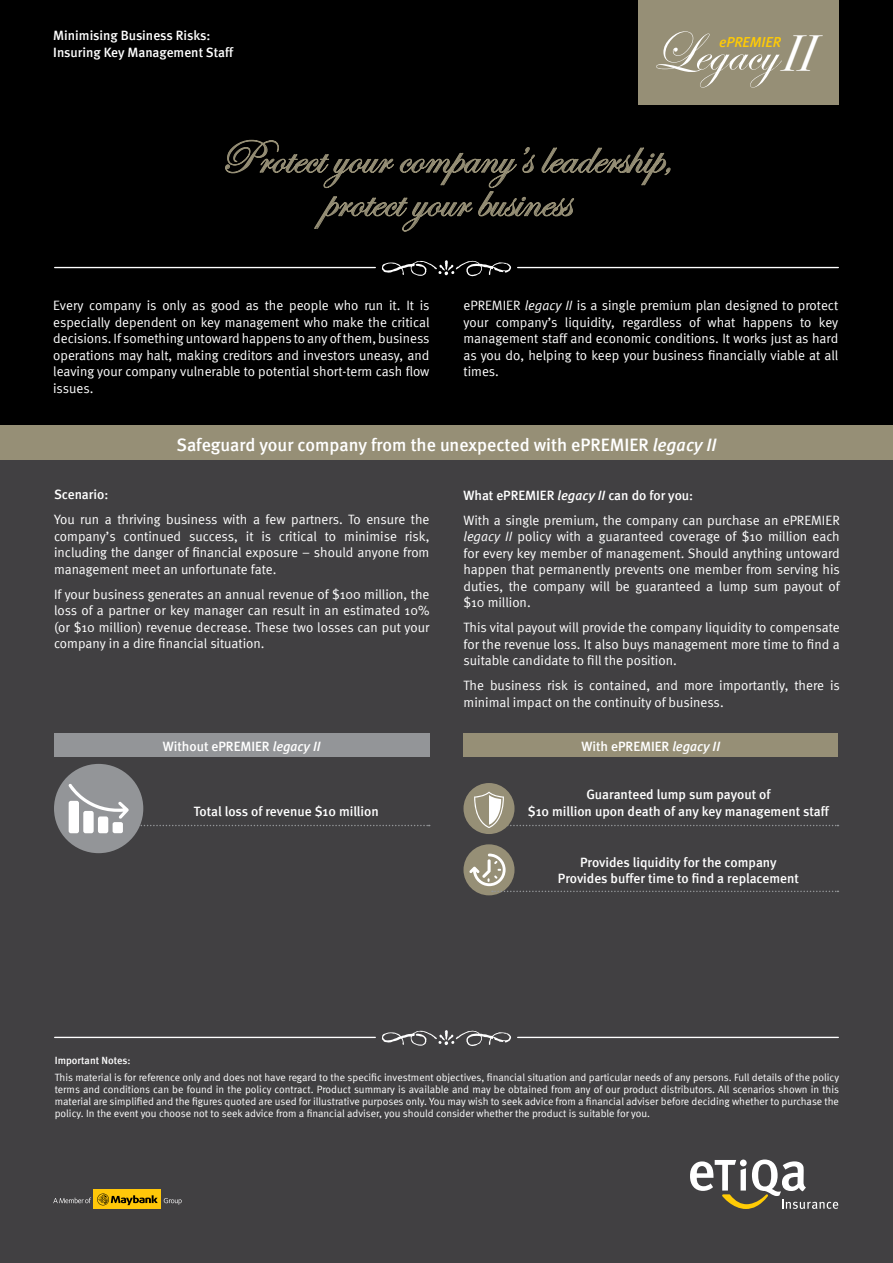
<style>
.page{position:relative;width:893px;height:1263px;background:#fff}
.page>*{position:absolute;margin:0;border:0;box-sizing:border-box;transform-origin:0 0}
.t1{font:56.25px "Edwardian Script ITC";color:#fff}
.t2{font:48px/43.5px "Edwardian Script ITC";color:#968f76;text-align:center}
.t3{font:500 18px "Meta";color:#fff}
.t4{font:italic 500 14.4px "Meta";color:#ffcb05}
.t5{font:13.5px/16.5px "Meta Normal";color:#fff;text-align:justify}
.t6{font:500 13.5px/16.2px "Meta";color:#fff;text-align:center}
.t7{font:10.5px/12px "Meta Normal";color:#fff;text-align:justify}
.t8{font:500 10.5px "Meta";color:#fff}
.s1{font-family:"Bodoni Svty Two ITCTT";font-style:italic;font-size:49.35px}
.s2{font-style:italic}
</style>
<div class="page">
<div style="left:0;top:432px;width:893px;height:831px;background:#414042"></div>
<div style="left:0;top:0;width:893px;height:442px;background:#000"></div>
<div style="left:639px;top:0;width:200px;height:105px;background:#968f76"></div>
<hr style="left:55px;top:1037px;width:320px;height:1px;background:#fff">
<hr style="left:518px;top:1037px;width:320px;height:1px;background:#fff">
<svg style="left:382px;top:1030px;width:129px;height:16px"></svg>
<svg style="left:690px;top:1159px;width:148px;height:50px"></svg>
<div style="left:94px;top:1190px;width:67px;height:19px;background:#ffc709"></div>
<svg style="left:97px;top:1193px;width:61px;height:12px"></svg>
<svg style="left:53px;top:1197px;width:38px;height:6px"></svg>
<svg style="left:164px;top:1198px;width:18px;height:7px"></svg>
<svg style="left:225px;top:140px;width:445px;height:91px"></svg>
<hr style="left:55px;top:267px;width:320px;height:1px;background:#fff">
<hr style="left:518px;top:267px;width:320px;height:1px;background:#fff">
<svg style="left:382px;top:260px;width:129px;height:16px"></svg>
<div style="left:0;top:425px;width:893px;height:34px;background:#968f76"></div>
<div style="left:54px;top:733px;width:375px;height:24px;background:#939598"></div>
<div style="left:463px;top:733px;width:375px;height:24px;background:#968f76"></div>
<div style="left:54px;top:764px;width:89px;height:89px;background:#939598;border-radius:50%"></div>
<svg style="left:68px;top:783px;width:362px;height:50px"></svg>
<div style="left:463px;top:783px;width:51px;height:51px;background:#968f76;border-radius:50%"></div>
<svg style="left:474px;top:791px;width:364px;height:37px"></svg>
<div style="left:463px;top:844px;width:51px;height:51px;background:#968f76;border-radius:50%"></div>
<svg style="left:469px;top:853px;width:369px;height:39px"></svg>
<p class="t6" style="left:53px;top:28px;width:182px;text-align:left">Minimising Business Risks:<br>Insuring Key Management Staff</p>
<h1 class="t1" style="left:651px;top:21px;width:165px">Legacy<span class="s1">II</span></h1>
<p class="t4" style="left:719px;top:34px;width:63px">ePREMIER</p>
<h2 class="t2" style="left:220px;top:138px;width:455px">Protect your company’s leadership, protect your business</h2>
<p class="t5" style="left:53px;top:297px;width:378px">Every company is only as good as the people who run it. It is especially dependent on key management who make the critical decisions. If something untoward happens to any of them, business operations may halt, making creditors and investors uneasy, and leaving your company vulnerable to potential short-term cash flow issues.</p>
<p class="t5" style="left:463px;top:297px;width:376px">ePREMIER <span class="s2">legacy II</span> is a single premium plan designed to protect your company’s liquidity, regardless of what happens to key management staff and economic conditions. It works just as hard as you do, helping to keep your business financially viable at all times.</p>
<h3 class="t3" style="left:176px;top:434px;width:542px">Safeguard your company from the unexpected with ePREMIER <span class="s2">legacy II</span></h3>
<p class="t6" style="left:54px;top:486px;width:56px">Scenario:</p>
<p class="t5" style="left:54px;top:511px;width:377px">You run a thriving business with a few partners. To ensure the company’s continued success, it is critical to minimise risk, including the danger of financial exposure – should anyone from management meet an unfortunate fate.</p>
<p class="t5" style="left:54px;top:585px;width:377px">If your business generates an annual revenue of $100 million, the loss of a partner or key manager can result in an estimated 10% (or $10 million) revenue decrease. These two losses can put your company in a dire financial situation.</p>
<p class="t6" style="left:463px;top:487px;width:231px">What ePREMIER <span class="s2">legacy II</span> can do for you:</p>
<p class="t5" style="left:463px;top:511px;width:378px">With a single premium, the company can purchase an ePREMIER <span class="s2">legacy II</span> policy with a guaranteed coverage of $10 million each for every key member of management. Should anything untoward happen that permanently prevents one member from serving his duties, the company will be guaranteed a lump sum payout of $10 million.</p>
<p class="t5" style="left:463px;top:619px;width:378px">This vital payout will provide the company liquidity to compensate for the revenue loss. It also buys management more time to find a suitable candidate to fill the position.</p>
<p class="t5" style="left:463px;top:677px;width:378px">The business risk is contained, and more importantly, there is minimal impact on the continuity of business.</p>
<p class="t6" style="left:163px;top:738px;width:159px">Without ePREMIER <span class="s2">legacy II</span></p>
<p class="t6" style="left:582px;top:738px;width:140px">With ePREMIER <span class="s2">legacy II</span></p>
<p class="t6" style="left:194px;top:803px;width:186px">Total loss of revenue $10 million</p>
<p class="t6" style="left:528px;top:786px;width:303px">Guaranteed lump sum payout of<br>$10 million upon death of any key management staff</p>
<p class="t6" style="left:558px;top:854px;width:243px">Provides liquidity for the company<br>Provides buffer time to find a replacement</p>
<p class="t8" style="left:55px;top:1055px;width:77px">Important Notes:</p>
<p class="t7" style="left:55px;top:1071px;width:786px">This material is for reference only and does not have regard to the specific investment objectives, financial situation and particular needs of any persons. Full details of the policy terms and conditions can be found in the policy contract. Product summary is available and may be obtained from any of our product distributors. All scenarios shown in this material are simplified and the figures quoted are used for illustrative purposes only. You may wish to seek advice from a financial adviser before deciding whether to purchase the policy. In the event you choose not to seek advice from a financial adviser, you should consider whether the product is suitable for you.</p>
</div>
